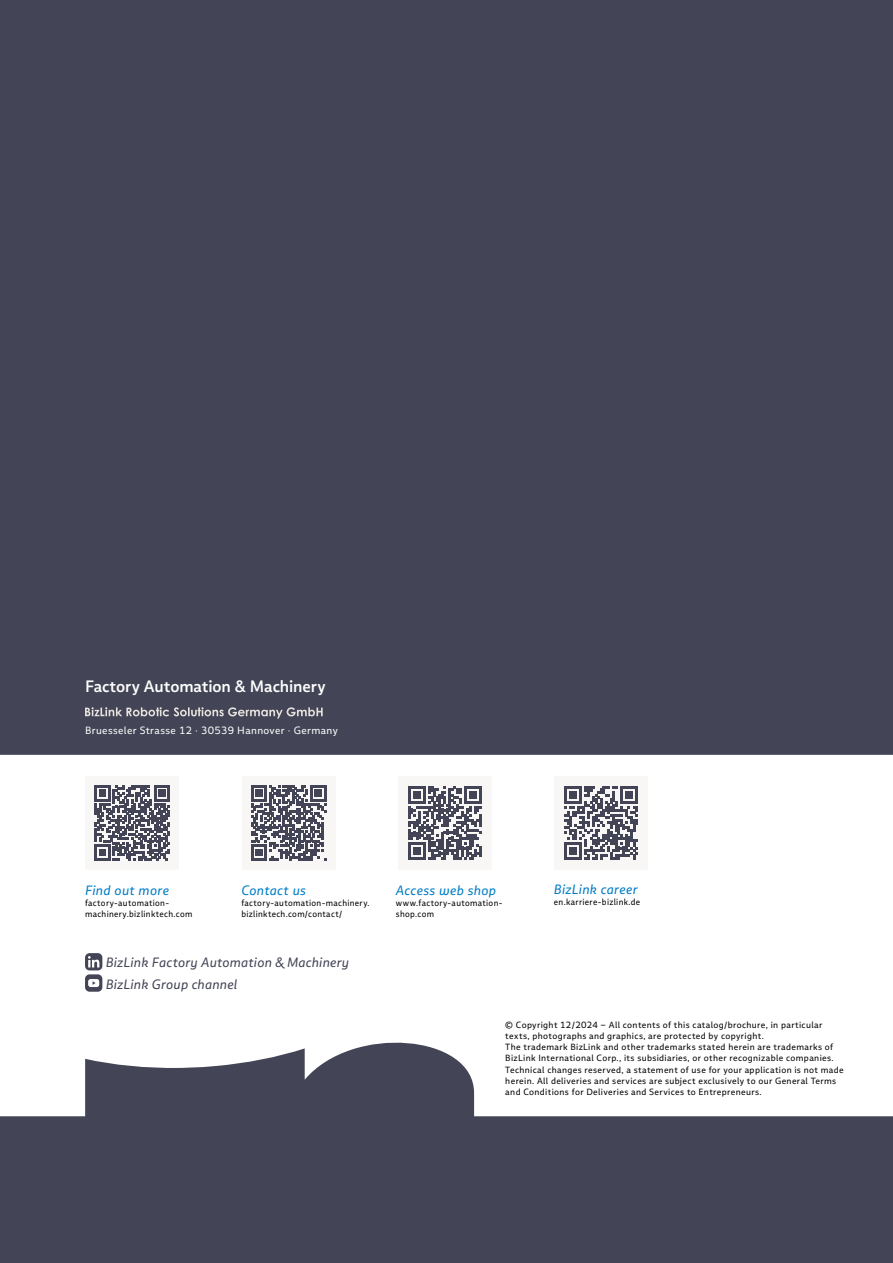
<style>
.page{position:relative;width:893px;height:1263px;background:#434455}
.page>*{position:absolute;margin:0;border:0;box-sizing:border-box;transform-origin:0 0}
.t1{font:600 16.5px "Multiple Sans Pro";letter-spacing:-.005em;color:#fff}
.t2{font:italic 13.5px/21.3px "Multiple Sans Pro";letter-spacing:.015em;color:#434455}
.t3{font:italic 13.5px "Multiple Sans Pro";letter-spacing:.025em;color:#007cc5}
.t4{font:10.5px "Multiple Sans Pro";letter-spacing:.035em;color:#fff}
.t5{font:9px/11.2px "Multiple Sans Pro";letter-spacing:.04em;color:#000}
.t6{font:9px/11.2px "Multiple Sans Pro";letter-spacing:.04em;color:#000;scale:.95 1}
.s1{font-family:"Calibri"}
</style>
<div class="page">
<svg style="left:0;top:755px;width:893px;height:361px;background:#f0f0f1"></svg>
<div style="left:85px;top:776px;width:94px;height:94px;background:#f8f7f6"></div>
<svg style="left:95px;top:785px;width:75px;height:75px"></svg>
<div style="left:242px;top:776px;width:93px;height:94px;background:#f8f7f6"></div>
<svg style="left:251px;top:785px;width:75px;height:75px"></svg>
<div style="left:554px;top:776px;width:94px;height:94px;background:#f8f7f6"></div>
<svg style="left:564px;top:786px;width:74px;height:73px"></svg>
<div style="left:398px;top:776px;width:94px;height:94px;background:#f8f7f6"></div>
<svg style="left:408px;top:786px;width:73px;height:73px"></svg>
<svg style="left:85px;top:953px;width:17px;height:39px"></svg>
<svg style="left:85px;top:707px;width:238px;height:11px"></svg>
<h1 class="t1" style="left:85px;top:676px;width:242px">Factory Automation &amp; Machinery</h1>
<p class="t4" style="left:85px;top:723px;width:254px">Bruesseler Strasse 12 <span class="s1">·</span> 30539 Hannover <span class="s1">·</span> Germany</p>
<h2 class="t3" style="left:85px;top:882px;width:86px">Find out more</h2>
<p class="t6" style="left:85px;top:897px;width:115px">factory-automation&shy;machinery.bizlinktech.com</p>
<h2 class="t3" style="left:241px;top:882px;width:66px">Contact us</h2>
<p class="t6" style="left:241px;top:897px;width:136px">factory-automation-machinery. bizlinktech.com/contact/</p>
<h2 class="t2" style="left:106px;top:952px;width:245px">BizLink Factory Automation &amp; Machinery<br>BizLink Group channel</h2>
<h2 class="t3" style="left:396px;top:882px;width:102px">Access web shop</h2>
<p class="t6" style="left:396px;top:897px;width:114px">www.factory-automation&shy;shop.com</p>
<h2 class="t3" style="left:554px;top:881px;width:85px">BizLink career</h2>
<p class="t6" style="left:554px;top:896px;width:92px">en.karriere-bizlink.de</p>
<p class="t5" style="left:505px;top:1019px;width:340px">© Copyright 12/2024 – All contents of this catalog/brochure, in particular texts, photographs and graphics, are protected by copyright.<br>The trademark BizLink and other trademarks stated herein are trademarks of BizLink International Corp., its subsidiaries, or other recognizable companies.<br>Technical changes reserved, a statement of use for your application is not made herein. All deliveries and services are subject exclusively to our General Terms and Conditions for Deliveries and Services to Entrepreneurs.</p>
</div>
